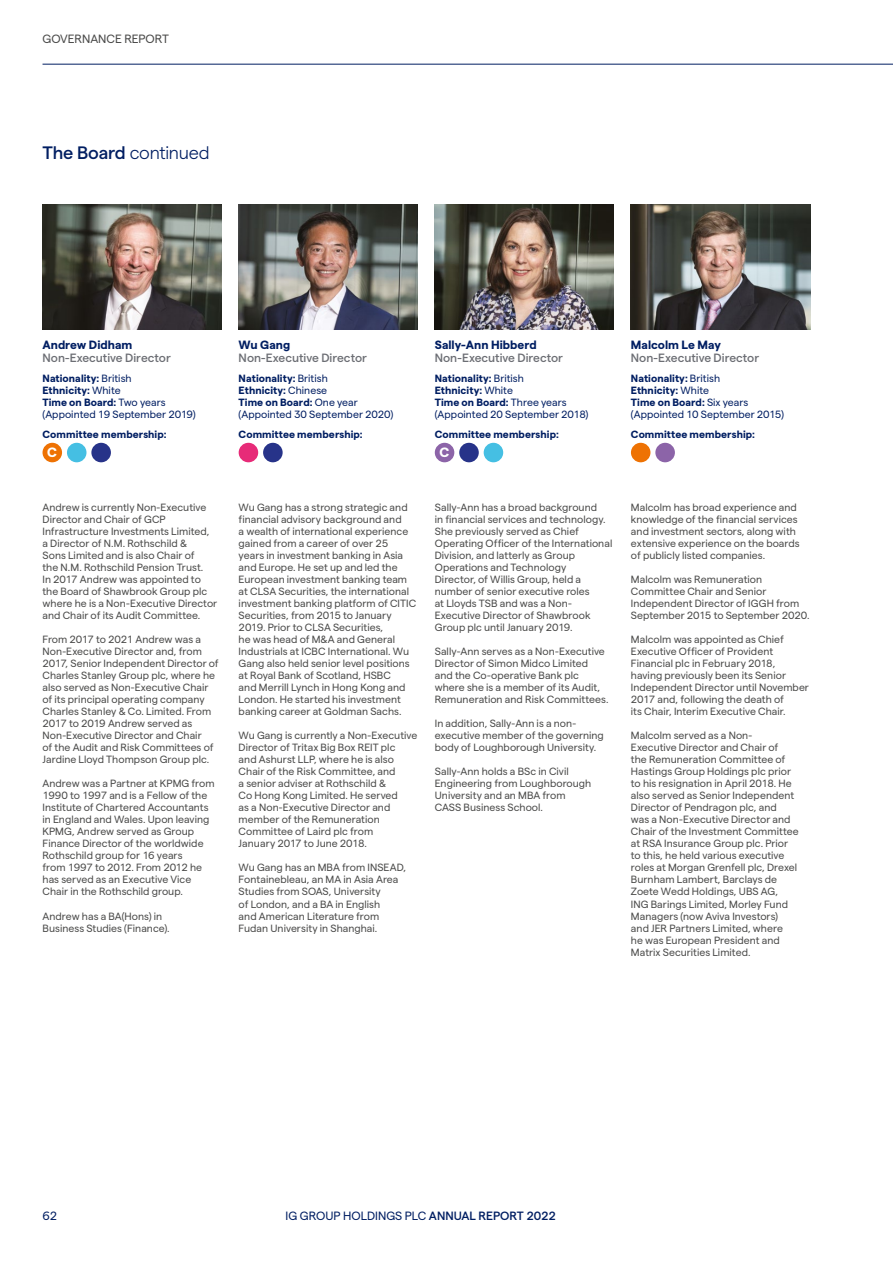
<style>
.page{position:relative;width:893px;height:1263px;background:#fff}
.page>*{position:absolute;margin:0;border:0;box-sizing:border-box;transform-origin:0 0}
.MainheadLevel3{font:300 18px "Matter IGTF";letter-spacing:-.015em;color:#001e62}
.t1{font:700 13.5px "Matter IGTF";color:#fff}
.BoardOfDirectorsJob{font:500 12px "Matter IGTF";color:#6c6e74}
.BoardOfDirectorsName{font:700 12px "Matter IGTF";color:#001e62}
.t2{font:12px "Matter IGTF";color:#001e62}
.t3{font:12px "Matter IGTF";color:#4a4a49}
.t4{font:10.5px/12px "Matter IGTF";letter-spacing:.005em;color:#4a4a49}
.BoardOfDirectorsIntr{font:700 10.5px "Matter IGTF";letter-spacing:.005em;color:#001e62}
.BoardOfDirectorsIntr-2{font:10.5px "Matter IGTF";letter-spacing:.005em;color:#001e62}
.s1{font-weight:500}
.s2{font-weight:400}
</style>
<div class="page">
<img style="left:435px;top:204px;width:179px;height:126px">
<img style="left:631px;top:204px;width:179px;height:126px">
<img style="left:239px;top:204px;width:179px;height:126px">
<img style="left:43px;top:204px;width:179px;height:126px">
<hr style="left:43px;top:64px;width:850px;height:1px;background:#001e62">
<div style="left:43px;top:443px;width:19px;height:19px;background:#ee7203;border-radius:50%"></div>
<div style="left:67px;top:443px;width:19px;height:19px;background:#45bfe3;border-radius:50%"></div>
<div style="left:91px;top:443px;width:20px;height:19px;background:#273389;border-radius:50%"></div>
<div style="left:239px;top:443px;width:19px;height:19px;background:#e72b78;border-radius:50%"></div>
<div style="left:263px;top:443px;width:20px;height:19px;background:#273389;border-radius:50%"></div>
<div style="left:435px;top:443px;width:19px;height:19px;background:#8c64a8;border-radius:50%"></div>
<div style="left:459px;top:443px;width:20px;height:19px;background:#273389;border-radius:50%"></div>
<div style="left:484px;top:443px;width:19px;height:19px;background:#45bfe3;border-radius:50%"></div>
<div style="left:631px;top:443px;width:19px;height:19px;background:#ee7203;border-radius:50%"></div>
<div style="left:655px;top:443px;width:20px;height:19px;background:#8c64a8;border-radius:50%"></div>
<p class="t3" style="left:43px;top:30px;width:128px">GOVERNANCE REPORT</p>
<h3 class="MainheadLevel3" style="left:43px;top:140px;width:169px"><span class="s1">The Board</span> continued</h3>
<h3 class="BoardOfDirectorsName" style="left:43px;top:335px;width:91px">Andrew Didham</h3>
<p class="BoardOfDirectorsJob" style="left:43px;top:349px;width:130px">Non-Executive Director</p>
<p class="BoardOfDirectorsIntr" style="left:43px;top:371px;width:91px">Nationality: <span class="s2">British</span></p>
<p class="BoardOfDirectorsIntr" style="left:43px;top:383px;width:80px">Ethnicity: <span class="s2">White</span></p>
<p class="BoardOfDirectorsIntr" style="left:43px;top:395px;width:125px">Time on Board: <span class="s2">Two years</span></p>
<p class="BoardOfDirectorsIntr-2" style="left:43px;top:407px;width:155px">(Appointed 19 September 2019)</p>
<p class="BoardOfDirectorsIntr" style="left:43px;top:427px;width:126px">Committee membership:</p>
<p class="t1" style="left:47px;top:442px;width:11px">C</p>
<p class="t4" style="left:43px;top:501px;width:176px">Andrew is currently Non-Executive<br>Director and Chair of GCP<br>Infrastructure Investments Limited, a Director of N.M. Rothschild &amp;<br>Sons Limited and is also Chair of<br>the N.M. Rothschild Pension Trust.<br>In 2017 Andrew was appointed to the Board of Shawbrook Group plc where he is a Non-Executive Director and Chair of its Audit Committee.</p>
<p class="t4" style="left:43px;top:633px;width:178px">From 2017 to 2021 Andrew was a Non-Executive Director and, from 2017, Senior Independent Director of Charles Stanley Group plc, where he also served as Non-Executive Chair of its principal operating company Charles Stanley &amp; Co. Limited. From 2017 to 2019 Andrew served as Non-Executive Director and Chair<br>of the Audit and Risk Committees of Jardine Lloyd Thompson Group plc.</p>
<p class="t4" style="left:43px;top:777px;width:174px">Andrew was a Partner at KPMG from<br>1990 to 1997 and is a Fellow of the<br>Institute of Chartered Accountants in England and Wales. Upon leaving<br>KPMG, Andrew served as Group<br>Finance Director of the worldwide<br>Rothschild group for 16 years<br>from 1997 to 2012. From 2012 he has served as an Executive Vice<br>Chair in the Rothschild group.</p>
<p class="t4" style="left:43px;top:909px;width:129px">Andrew has a BA(Hons) in<br>Business Studies (Finance).</p>
<h3 class="BoardOfDirectorsName" style="left:239px;top:335px;width:53px">Wu Gang</h3>
<p class="BoardOfDirectorsJob" style="left:239px;top:349px;width:130px">Non-Executive Director</p>
<p class="BoardOfDirectorsIntr" style="left:239px;top:371px;width:91px">Nationality: <span class="s2">British</span></p>
<p class="BoardOfDirectorsIntr" style="left:239px;top:383px;width:90px">Ethnicity: <span class="s2">Chinese</span></p>
<p class="BoardOfDirectorsIntr" style="left:239px;top:395px;width:121px">Time on Board: <span class="s2">One year</span></p>
<p class="BoardOfDirectorsIntr-2" style="left:239px;top:407px;width:156px">(Appointed 30 September 2020)</p>
<h3 class="BoardOfDirectorsName" style="left:435px;top:335px;width:103px">Sally-Ann Hibberd</h3>
<p class="BoardOfDirectorsJob" style="left:435px;top:349px;width:130px">Non-Executive Director</p>
<p class="BoardOfDirectorsIntr" style="left:435px;top:371px;width:91px">Nationality: <span class="s2">British</span></p>
<p class="BoardOfDirectorsIntr" style="left:435px;top:383px;width:80px">Ethnicity: <span class="s2">White</span></p>
<p class="BoardOfDirectorsIntr" style="left:435px;top:395px;width:133px">Time on Board: <span class="s2">Three years</span></p>
<p class="BoardOfDirectorsIntr-2" style="left:435px;top:407px;width:155px">(Appointed 20 September 2018)</p>
<p class="BoardOfDirectorsIntr" style="left:239px;top:427px;width:126px">Committee membership:</p>
<p class="BoardOfDirectorsIntr" style="left:435px;top:427px;width:126px">Committee membership:</p>
<p class="t1" style="left:439px;top:442px;width:11px">C</p>
<p class="t4" style="left:239px;top:501px;width:179px">Wu Gang has a strong strategic and financial advisory background and<br>a wealth of international experience gained from a career of over 25 years in investment banking in Asia and Europe. He set up and led the European investment banking team at CLSA Securities, the international investment banking platform of CITIC Securities, from 2015 to January 2019. Prior to CLSA Securities,<br>he was head of M&amp;A and General Industrials at ICBC International. Wu Gang also held senior level positions at Royal Bank of Scotland, HSBC<br>and Merrill Lynch in Hong Kong and London. He started his investment banking career at Goldman Sachs.</p>
<p class="t4" style="left:239px;top:729px;width:180px">Wu Gang is currently a Non-Executive<br>Director of Tritax Big Box REIT plc<br>and Ashurst LLP, where he is also<br>Chair of the Risk Committee, and<br>a senior adviser at Rothschild &amp;<br>Co Hong Kong Limited. He served<br>as a Non-Executive Director and member of the Remuneration<br>Committee of Laird plc from<br>January 2017 to June 2018.</p>
<p class="t4" style="left:239px;top:861px;width:169px">Wu Gang has an MBA from INSEAD,<br>Fontainebleau, an MA in Asia Area<br>Studies from SOAS, University<br>of London, and a BA in English<br>and American Literature from<br>Fudan University in Shanghai.</p>
<p class="t4" style="left:435px;top:501px;width:179px">Sally-Ann has a broad background<br>in financial services and technology.<br>She previously served as Chief<br>Operating Officer of the International<br>Division, and latterly as Group<br>Operations and Technology<br>Director, of Willis Group, held a number of senior executive roles<br>at Lloyds TSB and was a Non-<br>Executive Director of Shawbrook<br>Group plc until January 2019.</p>
<p class="t4" style="left:435px;top:645px;width:175px">Sally-Ann serves as a Non-Executive Director of Simon Midco Limited and the Co-operative Bank plc where she is a member of its Audit, Remuneration and Risk Committees.</p>
<p class="t4" style="left:435px;top:717px;width:171px">In addition, Sally-Ann is a non&shy;executive member of the governing body of Loughborough University.</p>
<p class="t4" style="left:435px;top:765px;width:158px">Sally-Ann holds a BSc in Civil<br>Engineering from Loughborough<br>University and an MBA from<br>CASS Business School.</p>
<h3 class="BoardOfDirectorsName" style="left:631px;top:335px;width:91px">Malcolm Le May</h3>
<p class="BoardOfDirectorsJob" style="left:631px;top:349px;width:130px">Non-Executive Director</p>
<p class="BoardOfDirectorsIntr" style="left:631px;top:371px;width:91px">Nationality: <span class="s2">British</span></p>
<p class="BoardOfDirectorsIntr" style="left:631px;top:383px;width:80px">Ethnicity: <span class="s2">White</span></p>
<p class="BoardOfDirectorsIntr" style="left:631px;top:395px;width:119px">Time on Board: <span class="s2">Six years</span></p>
<p class="BoardOfDirectorsIntr-2" style="left:631px;top:407px;width:155px">(Appointed 10 September 2015)</p>
<p class="BoardOfDirectorsIntr" style="left:631px;top:427px;width:126px">Committee membership:</p>
<p class="t4" style="left:631px;top:501px;width:170px">Malcolm has broad experience and knowledge of the financial services and investment sectors, along with extensive experience on the boards of publicly listed companies.</p>
<p class="t4" style="left:631px;top:573px;width:180px">Malcolm was Remuneration<br>Committee Chair and Senior<br>Independent Director of IGGH from<br>September 2015 to September 2020.</p>
<p class="t4" style="left:631px;top:633px;width:180px">Malcolm was appointed as Chief Executive Officer of Provident Financial plc in February 2018, having previously been its Senior Independent Director until November 2017 and, following the death of<br>its Chair, Interim Executive Chair.</p>
<p class="t4" style="left:631px;top:729px;width:169px">Malcolm served as a Non-<br>Executive Director and Chair of<br>the Remuneration Committee of<br>Hastings Group Holdings plc prior to his resignation in April 2018. He also served as Senior Independent<br>Director of Pendragon plc, and<br>was a Non-Executive Director and<br>Chair of the Investment Committee at RSA Insurance Group plc. Prior to this, he held various executive roles at Morgan Grenfell plc, Drexel<br>Burnham Lambert, Barclays de<br>Zoete Wedd Holdings, UBS AG,<br>ING Barings Limited, Morley Fund<br>Managers (now Aviva Investors) and JER Partners Limited, where<br>he was European President and<br>Matrix Securities Limited.</p>
<p class="t2" style="left:43px;top:1207px;width:16px">62</p>
<p class="t2" style="left:286px;top:1207px;width:272px">IG GROUP HOLDINGS PLC <span class="s1">ANNUAL REPORT 2022</span></p>
</div>
